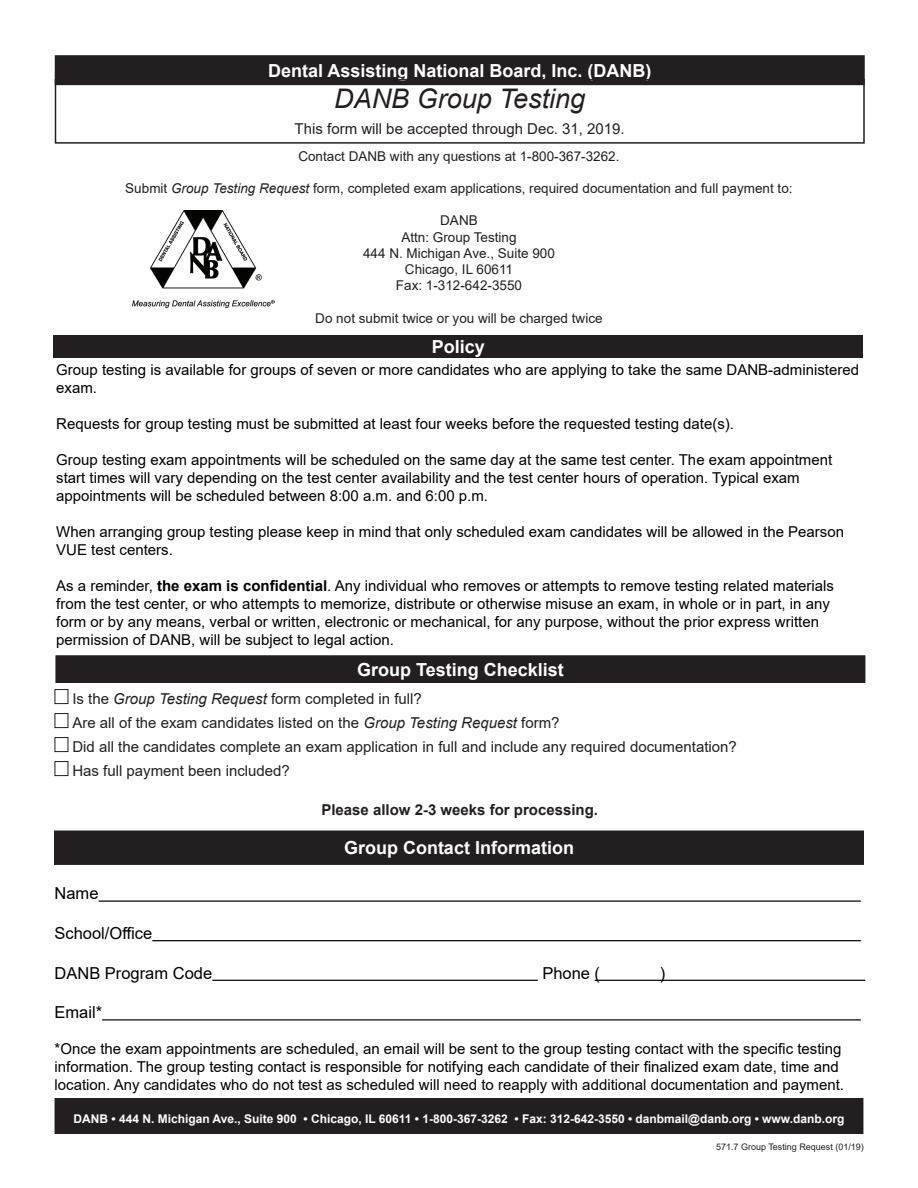
<style>
.page{position:relative;width:918px;height:1188px;background:#fff}
.page>*{position:absolute;margin:0;border:0;box-sizing:border-box;transform-origin:0 0}
.t1{font:italic 27px "Arial";color:#231f20}
.heading_3{font:700 18px "Arial";color:#fff}
.Body_Text_2{font:16.5px "Arial";color:#000}
.Body_Text_3{font:15px/18px "Arial";color:#000}
.Body_Text_2-2{font:15px/18px "Arial";color:#000}
.t2{font:15px "Arial";color:#231f20}
.t3{font:700 15px "Arial";color:#231f20}
.t4{font:13.5px "Arial";color:#231f20}
.t5{font:700 12px "Arial";color:#fff}
.t6{font:9px "Arial";color:#231f20}
.s1{font-style:italic}
.s2{font-weight:700}
</style>
<div class="page">
<div style="left:56px;top:56px;width:808px;height:28px;background:#231f20"></div>
<div style="left:55px;top:55px;width:810px;height:30px;border:2px solid #231f20"></div>
<div style="left:55px;top:79px;width:810px;height:65px;border:2px solid #231f20"></div>
<img style="left:132px;top:211px;width:143px;height:97px">
<div style="left:53px;top:335px;width:810px;height:22px;background:#231f20"></div>
<div style="left:56px;top:656px;width:809px;height:26px;background:#231f20"></div>
<div style="left:55px;top:655px;width:810px;height:28px;border:2px solid #231f20"></div>
<div style="left:55px;top:689px;width:13px;height:15px;border:1px solid #231f20"></div>
<div style="left:55px;top:713px;width:13px;height:15px;border:1px solid #231f20"></div>
<div style="left:55px;top:737px;width:13px;height:15px;border:1px solid #231f20"></div>
<div style="left:55px;top:761px;width:13px;height:15px;border:1px solid #231f20"></div>
<div style="left:55px;top:1099px;width:808px;height:34px;background:#231f20"></div>
<div style="left:55px;top:1098px;width:808px;height:36px;border:2px solid #231f20"></div>
<div style="left:55px;top:831px;width:808px;height:33px;background:#231f20"></div>
<div style="left:54px;top:831px;width:810px;height:34px;border:2px solid #231f20"></div>
<hr style="left:99px;top:900px;width:762px;height:2px;background:#000">
<hr style="left:152px;top:940px;width:709px;height:1px;background:#000">
<hr style="left:212px;top:980px;width:326px;height:1px;background:#000">
<hr style="left:595px;top:980px;width:270px;height:1px;background:#000">
<hr style="left:102px;top:1019px;width:759px;height:2px;background:#000">
<p class="heading_3" style="left:268px;top:58px;width:385px">Dental Assisting National Board, Inc. (DANB)</p>
<p class="t1" style="left:334px;top:81px;width:253px">DANB Group Testing</p>
<p class="t2" style="left:295px;top:118px;width:332px">This form will be accepted through Dec. 31, 2019.</p>
<p class="t4" style="left:298px;top:147px;width:323px">Contact DANB with any questions at 1-800-367-3262.</p>
<p class="t4" style="left:125px;top:179px;width:669px">Submit <span class="s1">Group Testing Request</span> form, completed exam applications, required documentation and full payment to:</p>
<p class="t4" style="left:440px;top:211px;width:39px">DANB</p>
<p class="t4" style="left:401px;top:228px;width:117px">Attn: Group Testing</p>
<p class="t4" style="left:363px;top:244px;width:193px">444 N. Michigan Ave., Suite 900</p>
<p class="t4" style="left:405px;top:260px;width:110px">Chicago, IL 60611</p>
<p class="t4" style="left:396px;top:276px;width:128px">Fax: 1-312-642-3550</p>
<p class="t4" style="left:315px;top:309px;width:289px">Do not submit twice or you will be charged twice</p>
<p class="heading_3" style="left:432px;top:334px;width:55px">Policy</p>
<p class="Body_Text_3" style="left:56px;top:361px;width:804px">Group testing is available for groups of seven or more candidates who are applying to take the same DANB-administered exam.</p>
<p class="Body_Text_3" style="left:56px;top:415px;width:679px">Requests for group testing must be submitted at least four weeks before the requested testing date(s).</p>
<p class="Body_Text_3" style="left:56px;top:451px;width:777px">Group testing exam appointments will be scheduled on the same day at the same test center. The exam appointment start times will vary depending on the test center availability and the test center hours of operation. Typical exam appointments will be scheduled between 8:00 a.m. and 6:00 p.m.</p>
<p class="Body_Text_3" style="left:56px;top:523px;width:789px">When arranging group testing please keep in mind that only scheduled exam candidates will be allowed in the Pearson<br>VUE test centers.</p>
<p class="Body_Text_3" style="left:56px;top:577px;width:779px">As a reminder, <span class="s2">the exam is confidential</span>. Any individual who removes or attempts to remove testing related materials from the test center, or who attempts to memorize, distribute or otherwise misuse an exam, in whole or in part, in any form or by any means, verbal or written, electronic or mechanical, for any purpose, without the prior express written permission of DANB, will be subject to legal action.</p>
<p class="heading_3" style="left:357px;top:657px;width:208px">Group Testing Checklist</p>
<p class="t2" style="left:72px;top:688px;width:351px">Is the <span class="s1">Group Testing Request</span> form completed in full?</p>
<p class="t2" style="left:72px;top:712px;width:489px">Are all of the exam candidates listed on the <span class="s1">Group Testing Request</span> form?</p>
<p class="t2" style="left:72px;top:736px;width:666px">Did all the candidates complete an exam application in full and include any required documentation?</p>
<p class="t2" style="left:72px;top:760px;width:219px">Has full payment been included?</p>
<p class="t3" style="left:321px;top:799px;width:278px">Please allow 2-3 weeks for processing.</p>
<p class="heading_3" style="left:344px;top:835px;width:232px">Group Contact Information</p>
<p class="Body_Text_2" style="left:55px;top:882px;width:46px">Name</p>
<p class="Body_Text_2" style="left:55px;top:922px;width:99px">School/Office</p>
<p class="Body_Text_2" style="left:55px;top:961px;width:159px">DANB Program Code</p>
<p class="Body_Text_2" style="left:542px;top:961px;width:59px">Phone (</p>
<p class="Body_Text_2" style="left:660px;top:961px;width:7px">)</p>
<p class="Body_Text_2" style="left:55px;top:1001px;width:49px">Email*</p>
<p class="Body_Text_2-2" style="left:55px;top:1040px;width:791px">*Once the exam appointments are scheduled, an email will be sent to the group testing contact with the specific testing information. The group testing contact is responsible for notifying each candidate of their finalized exam date, time and location. Any candidates who do not test as scheduled will need to reapply with additional documentation and payment.</p>
<p class="t5" style="left:74px;top:1111px;width:772px">DANB • 444 N. Michigan Ave., Suite 900 • Chicago, IL 60611 • 1-800-367-3262 • Fax: 312-642-3550 • danbmail@danb.org • www.danb.org</p>
<p class="t6" style="left:716px;top:1141px;width:149px">571.7 Group Testing Request (01/19)</p>
</div>
